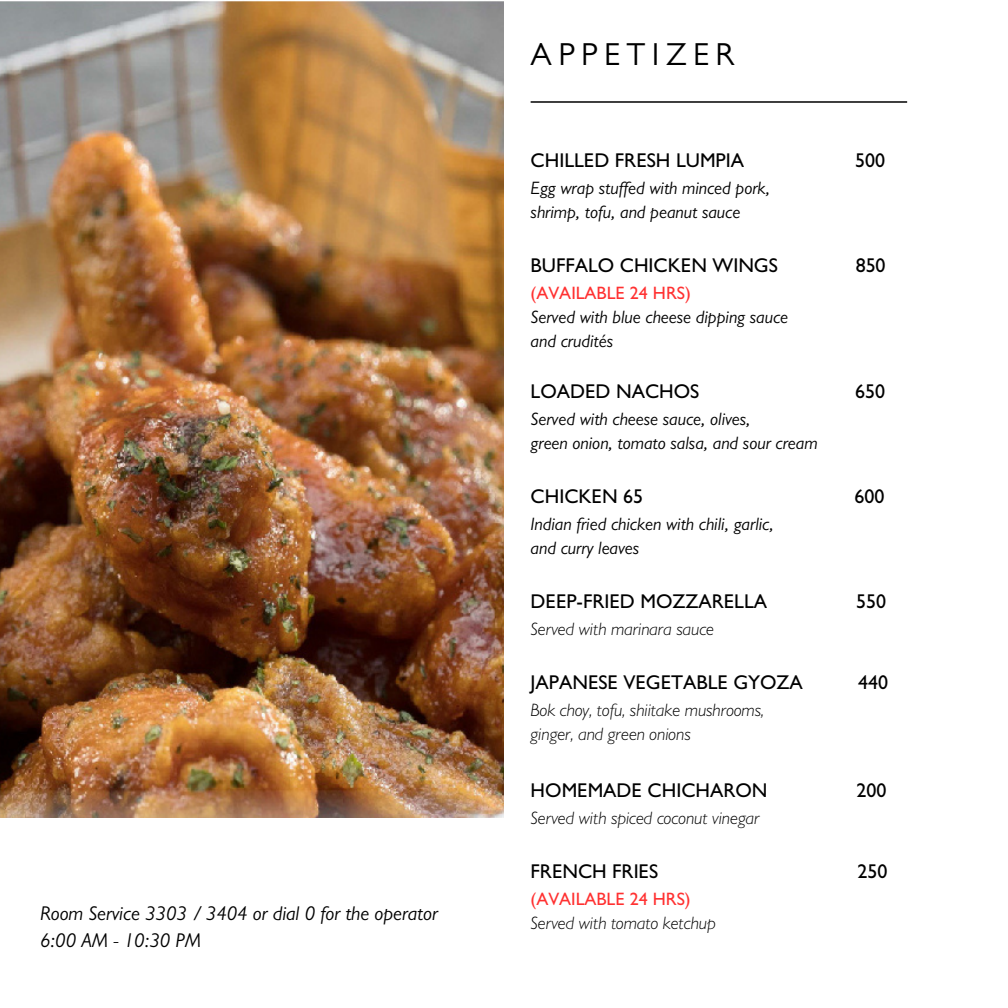
<style>
.page{position:relative;width:1008px;height:1008px;background:#fff}
.page>*{position:absolute;margin:0;border:0;box-sizing:border-box;transform-origin:0 0}
.t1{font:32px "Gill Sans";letter-spacing:.2em;color:#000}
.t2{font:500 20px "Gill Sans";color:#000}
.t3{font:italic 20px/27px "Gill Sans";color:#000}
.t4{font:italic 18px/24px "Gill Sans";color:#000}
.t5{font:italic 300 18px/24px "Gill Sans";color:#000}
.t6{font:500 18px "Gill Sans";color:#ff3131}
</style>
<div class="page">
<img style="left:0;top:1px;width:504px;height:817px">
<hr style="left:531px;top:101px;width:376px;height:2px;background:#000">
<p class="t3" style="left:40px;top:903px;width:399px">Room Service 3303 / 3404 or dial 0 for the operator<br>6:00 AM - 10:30 PM</p>
<h1 class="t1" style="left:531px;top:43px;width:205px">APPETIZER</h1>
<p class="t2" style="left:531px;top:153px;width:215px">CHILLED FRESH LUMPIA</p>
<p class="t2" style="left:855px;top:153px;width:31px">500</p>
<p class="t4" style="left:531px;top:178px;width:241px">Egg wrap stuffed with minced pork, shrimp, tofu, and peanut sauce</p>
<p class="t2" style="left:531px;top:258px;width:249px">BUFFALO CHICKEN WINGS</p>
<p class="t2" style="left:856px;top:258px;width:31px">850</p>
<p class="t6" style="left:531px;top:286px;width:162px">(AVAILABLE 24 HRS)</p>
<p class="t4" style="left:531px;top:307px;width:259px">Served with blue cheese dipping sauce and crudités</p>
<p class="t2" style="left:531px;top:384px;width:170px">LOADED NACHOS</p>
<p class="t2" style="left:855px;top:384px;width:31px">650</p>
<p class="t4" style="left:531px;top:409px;width:288px">Served with cheese sauce, olives,<br>green onion, tomato salsa, and sour cream</p>
<p class="t2" style="left:531px;top:489px;width:114px">CHICKEN 65</p>
<p class="t2" style="left:854px;top:489px;width:31px">600</p>
<p class="t4" style="left:531px;top:514px;width:245px">Indian fried chicken with chili, garlic, and curry leaves</p>
<p class="t2" style="left:531px;top:594px;width:238px">DEEP-FRIED MOZZARELLA</p>
<p class="t2" style="left:856px;top:594px;width:31px">550</p>
<p class="t5" style="left:531px;top:619px;width:185px">Served with marinara sauce</p>
<p class="t2" style="left:531px;top:675px;width:274px">JAPANESE VEGETABLE GYOZA</p>
<p class="t2" style="left:858px;top:675px;width:31px">440</p>
<p class="t5" style="left:531px;top:700px;width:235px">Bok choy, tofu, shiitake mushrooms, ginger, and green onions</p>
<p class="t2" style="left:531px;top:783px;width:238px">HOMEMADE CHICHARON</p>
<p class="t2" style="left:856px;top:783px;width:31px">200</p>
<p class="t5" style="left:531px;top:808px;width:231px">Served with spiced coconut vinegar</p>
<p class="t2" style="left:531px;top:864px;width:129px">FRENCH FRIES</p>
<p class="t2" style="left:858px;top:864px;width:31px">250</p>
<p class="t6" style="left:531px;top:892px;width:162px">(AVAILABLE 24 HRS)</p>
<p class="t5" style="left:531px;top:913px;width:187px">Served with tomato ketchup</p>
</div>
